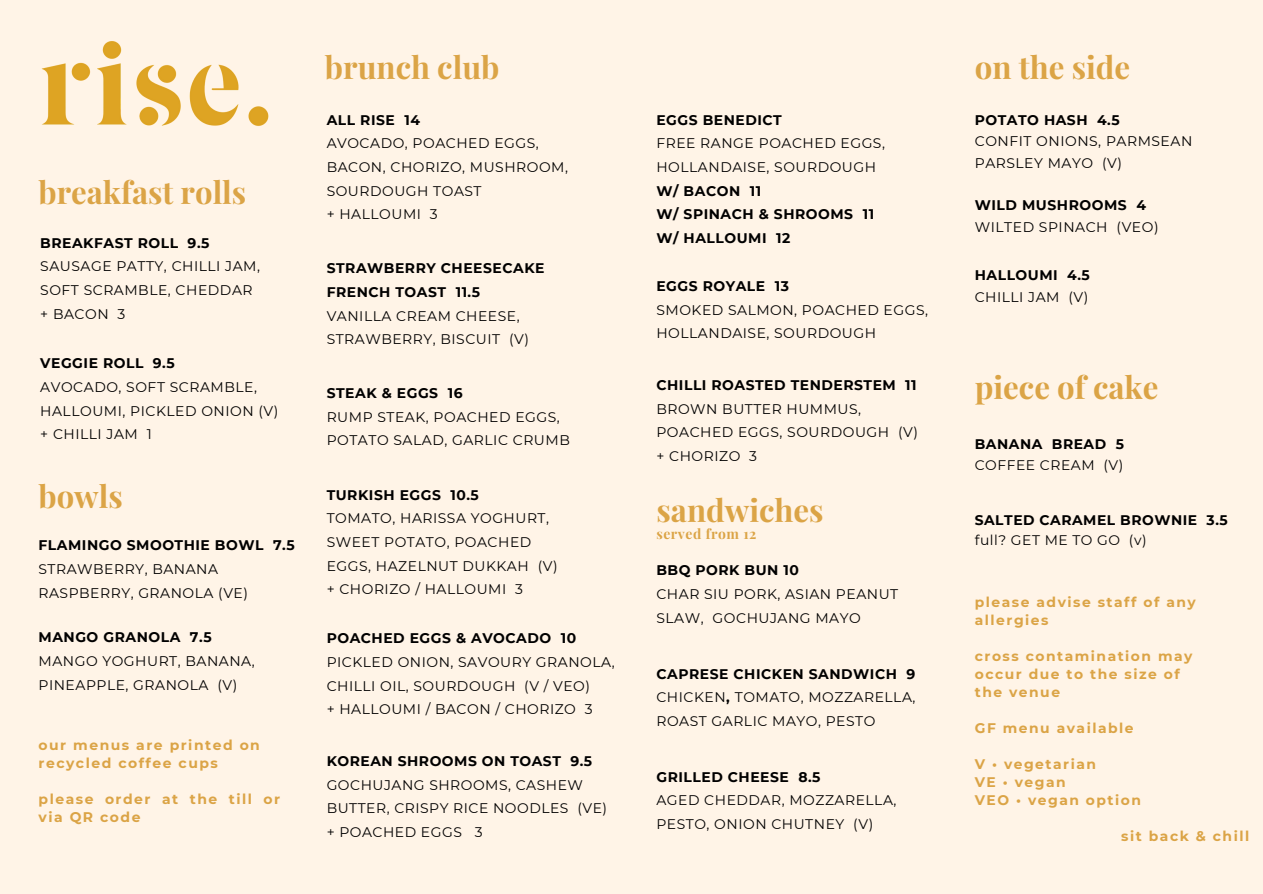
<style>
.page{position:relative;width:1263px;height:894px;background:#fff}
.page>*{position:absolute;margin:0;border:0;box-sizing:border-box;transform-origin:0 0}
.t1{font:700 31.2px "Playfair Display";color:#dba446}
.t2{font:700 31.05px "Playfair Display";color:#dba446}
.t3{font:13.95px/23.7px "Montserrat";letter-spacing:.04em;color:#000}
.t4{font:700 13.95px/23.7px "Montserrat";letter-spacing:.04em;color:#000}
.t5{font:700 13.95px/18px "Montserrat";letter-spacing:.11em;color:#dba446}
.t6{font:700 13.8px/18px "Montserrat";letter-spacing:.11em;color:#dba446}
.t7{font:700 13.8px/20.2px "Montserrat";letter-spacing:.04em;color:#000}
.t8{font:700 13.8px "Playfair Display";letter-spacing:.04em;color:#dba446}
.s1{font-weight:700}
.s2{font-weight:400}
</style>
<div class="page">
<div style="left:0;top:0;width:1263px;height:893px;background:#fff4e7"></div>
<img style="left:41px;top:41px;width:228px;height:85px">
<h2 class="t2" style="left:39px;top:170px;width:209px">breakfast rolls</h2>
<h3 class="t3" style="left:40px;top:231px;width:221px"><span class="s1">BREAKFAST ROLL 9.5<br></span>SAUSAGE PATTY, CHILLI JAM,<br>SOFT SCRAMBLE, CHEDDAR + BACON 3</h3>
<h2 class="t3" style="left:40px;top:351px;width:240px"><span class="s1">VEGGIE ROLL 9.5<br></span>AVOCADO, SOFT SCRAMBLE,<br>HALLOUMI, PICKLED ONION (V) + CHILLI JAM 1</h2>
<h2 class="t2" style="left:39px;top:474px;width:86px">bowls</h2>
<h3 class="t3" style="left:39px;top:533px;width:258px"><span class="s1">FLAMINGO SMOOTHIE BOWL 7.5<br></span>STRAWBERRY, BANANA<br>RASPBERRY, GRANOLA (VE)</h3>
<h2 class="t3" style="left:39px;top:625px;width:218px"><span class="s1">MANGO GRANOLA 7.5<br></span>MANGO YOGHURT, BANANA,<br>PINEAPPLE, GRANOLA</h2>
<h2 class="t3" style="left:217px;top:672px;width:21px">(V)</h2>
<h1 class="t5" style="left:39px;top:735px;width:223px">our menus are printed on recycled coffee cups</h1>
<h2 class="t5" style="left:39px;top:789px;width:243px">please order at the till or via QR code</h2>
<h1 class="t2" style="left:325px;top:46px;width:176px">brunch club</h1>
<h2 class="t3" style="left:327px;top:108px;width:243px"><span class="s1">ALL RISE 14<br></span>AVOCADO, POACHED EGGS,<br>BACON, CHORIZO, MUSHROOM,<br>SOURDOUGH TOAST<br>+ HALLOUMI 3</h2>
<h2 class="t3" style="left:327px;top:256px;width:219px"><span class="s1">STRAWBERRY CHEESECAKE<br>FRENCH TOAST 11.5<br></span>VANILLA CREAM CHEESE,<br>STRAWBERRY, BISCUIT (V)</h2>
<h2 class="t3" style="left:327px;top:381px;width:245px"><span class="s1">STEAK &amp; EGGS 16<br></span>RUMP STEAK, POACHED EGGS,<br>POTATO SALAD, GARLIC CRUMB</h2>
<h2 class="t3" style="left:327px;top:482px;width:232px"><span class="s1">TURKISH EGGS 10.5<br></span>TOMATO, HARISSA YOGHURT,<br>SWEET POTATO, POACHED<br>EGGS, HAZELNUT DUKKAH (V) + CHORIZO / HALLOUMI 3</h2>
<h2 class="t3" style="left:327px;top:626px;width:289px"><span class="s1">POACHED EGGS &amp; AVOCADO 10<br></span>PICKLED ONION, SAVOURY GRANOLA,<br>CHILLI OIL, SOURDOUGH (V / VEO)<br>+ HALLOUMI / BACON / CHORIZO 3</h2>
<h2 class="t3" style="left:327px;top:748px;width:282px"><span class="s1">KOREAN SHROOMS ON TOAST 9.5<br></span>GOCHUJANG SHROOMS, CASHEW<br>BUTTER, CRISPY RICE NOODLES (VE) + POACHED EGGS 3</h2>
<h1 class="t4" style="left:656px;top:108px;width:230px">EGGS BENEDICT<br><span class="s2">FREE RANGE POACHED EGGS,<br>HOLLANDAISE, SOURDOUGH<br></span>W/ BACON 11<br>W/ SPINACH &amp; SHROOMS 11<br>W/ HALLOUMI 12</h1>
<h2 class="t3" style="left:656px;top:274px;width:273px"><span class="s1">EGGS ROYALE 13<br></span>SMOKED SALMON, POACHED EGGS,<br>HOLLANDAISE, SOURDOUGH</h2>
<h2 class="t3" style="left:656px;top:373px;width:263px"><span class="s1">CHILLI ROASTED TENDERSTEM 11<br></span>BROWN BUTTER HUMMUS,<br>POACHED EGGS, SOURDOUGH (V) + CHORIZO 3</h2>
<h1 class="t1" style="left:656px;top:488px;width:169px">sandwiches</h1>
<p class="t8" style="left:656px;top:524px;width:102px">served from 12</p>
<h2 class="t3" style="left:656px;top:558px;width:243px"><span class="s1">BBQ PORK BUN 10<br></span>CHAR SIU PORK, ASIAN PEANUT<br>SLAW, GOCHUJANG MAYO</h2>
<p class="t3" style="left:656px;top:661px;width:261px;text-align:justify"><span class="s1">CAPRESE CHICKEN SANDWICH 9<br></span>CHICKEN<span class="s1">,</span> TOMATO, MOZZARELLA, ROAST GARLIC MAYO, PESTO</p>
<h1 class="t3" style="left:656px;top:764px;width:242px"><span class="s1">GRILLED CHEESE 8.5<br></span>AGED CHEDDAR, MOZZARELLA,<br>PESTO, ONION CHUTNEY (V)</h1>
<h1 class="t1" style="left:975px;top:45px;width:157px">on the side</h1>
<h3 class="t3" style="left:975px;top:109px;width:219px;line-height:21.3px"><span class="s1">POTATO HASH 4.5<br></span>CONFIT ONIONS, PARMSEAN<br>PARSLEY MAYO (V)</h3>
<h2 class="t3" style="left:975px;top:195px;width:185px;line-height:21.3px"><span class="s1">WILD MUSHROOMS 4<br></span>WILTED SPINACH (VEO)</h2>
<h2 class="t3" style="left:975px;top:264px;width:117px;line-height:21.3px"><span class="s1">HALLOUMI 4.5<br></span>CHILLI JAM (V)</h2>
<h2 class="t2" style="left:975px;top:365px;width:185px">piece of cake</h2>
<h1 class="t4" style="left:975px;top:434px;width:151px;line-height:20.2px">BANANA BREAD 5<br><span class="s2">COFFEE CREAM</span></h1>
<h2 class="t3" style="left:1103px;top:452px;width:21px">(V)</h2>
<p class="t7" style="left:975px;top:510px;width:254px">SALTED CARAMEL BROWNIE 3.5 <span class="s2">full? GET ME TO GO (v)</span></p>
<h3 class="t6" style="left:975px;top:592px;width:223px">please advise staff of any allergies</h3>
<h3 class="t6" style="left:975px;top:646px;width:219px">cross contamination may occur due to the size of the venue</h3>
<h3 class="t6" style="left:975px;top:718px;width:160px">GF menu available</h3>
<h3 class="t6" style="left:975px;top:754px;width:168px">V • vegetarian<br>VE • vegan<br>VEO • vegan option</h3>
<h3 class="t6" style="left:1121px;top:826px;width:129px">sit back &amp; chill</h3>
</div>
